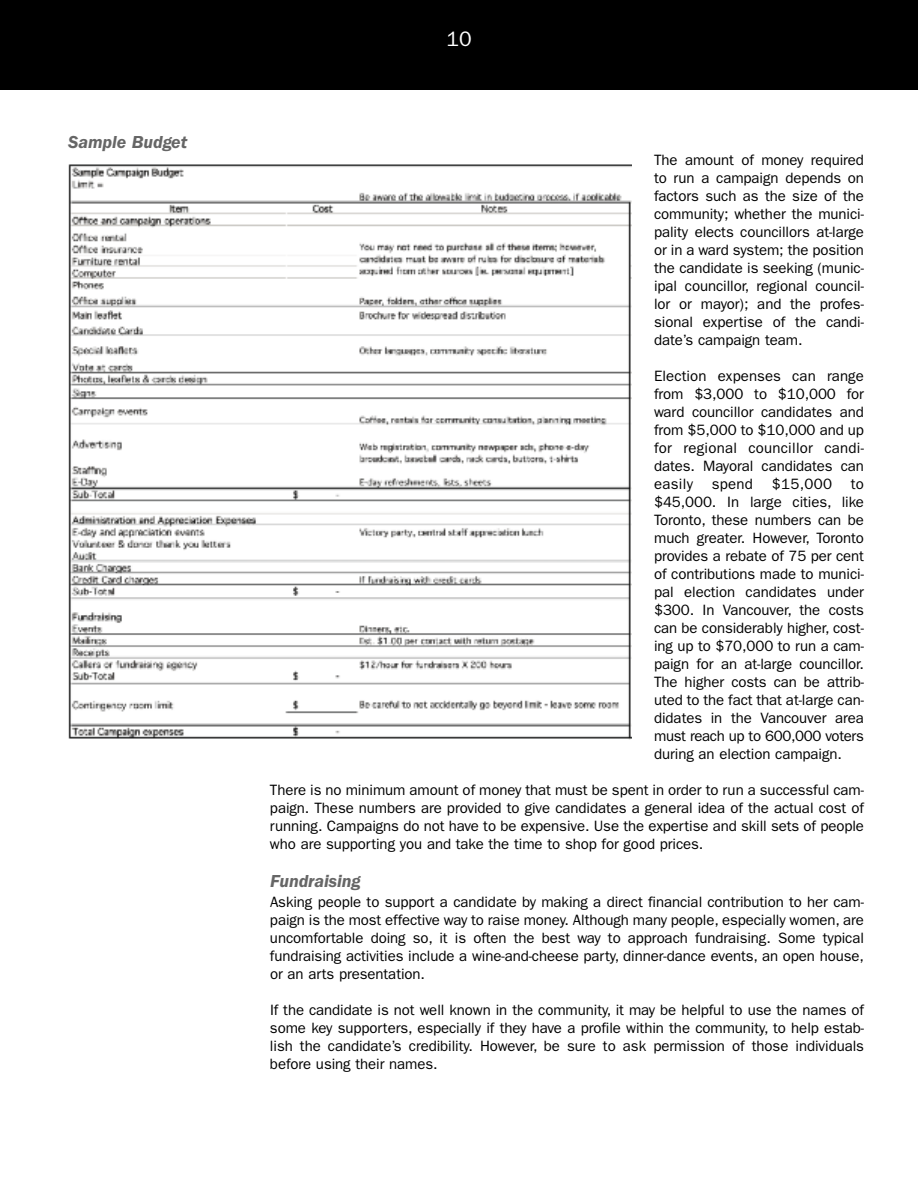
<style>
.page{position:relative;width:918px;height:1188px;background:#fff}
.page>*{position:absolute;margin:0;border:0;box-sizing:border-box;transform-origin:0 0}
.t1{font:21px "Franklin Gothic";color:#fff}
.t2{font:italic 600 18px "Franklin Gothic";letter-spacing:-.005em;color:#666}
.t3{font:15px/18px "Franklin Gothic";letter-spacing:-.005em;color:#000;text-align:justify}
</style>
<div class="page">
<div style="left:0;top:0;width:918px;height:90px;background:#000"></div>
<img style="left:68px;top:164px;width:563px;height:575px">
<p class="t2" style="left:68px;top:135px;width:120px">Sample Budget</p>
<h1 class="t1" style="left:446px;top:32px;width:27px">10</h1>
<p class="t3" style="left:654px;top:153px;width:211px">The amount of money required to run a campaign depends on factors such as the size of the community; whether the munici&shy;pality elects councillors at-large or in a ward system; the position the candidate is seeking (munic&shy;ipal councillor, regional council&shy;lor or mayor); and the profes&shy;sional expertise of the candi&shy;date’s campaign team.</p>
<p class="t3" style="left:654px;top:369px;width:211px">Election expenses can range from $3,000 to $10,000 for ward councillor candidates and from $5,000 to $10,000 and up for regional councillor candi&shy;dates. Mayoral candidates can easily</p>
<p class="t3" style="left:712px;top:477px;width:43px">spend</p>
<p class="t3" style="left:772px;top:477px;width:62px">$15,000</p>
<p class="t3" style="left:654px;top:477px;width:211px;text-indent:197px">to $45,000. In large cities, like Toronto, these numbers can be much greater. However, Toronto provides a rebate of 75 per cent of contributions made to munici&shy;pal election candidates under $300. In Vancouver, the costs can be considerably higher, cost&shy;ing up to $70,000 to run a cam&shy;paign for an at-large councillor.<br>The higher costs can be attrib&shy;uted to the fact that at-large can&shy;didates in the Vancouver area must reach up to 600,000 voters during an election campaign.</p>
<p class="t3" style="left:270px;top:783px;width:596px">There is no minimum amount of money that must be spent in order to run a successful cam&shy;paign. These numbers are provided to give candidates a general idea of the actual cost of running. Campaigns do not have to be expensive. Use the expertise and skill sets of people who are supporting you and take the time to shop for good prices.</p>
<p class="t2" style="left:270px;top:875px;width:92px">Fundraising</p>
<p class="t3" style="left:270px;top:894px;width:596px">Asking people to support a candidate by making a direct financial contribution to her cam&shy;paign is the most effective way to raise money. Although many people, especially women, are uncomfortable doing so, it is often the best way to approach fundraising. Some typical fundraising activities include a wine-and-cheese party, dinner-dance events, an open house, or an arts presentation.</p>
<p class="t3" style="left:270px;top:1002px;width:596px">If the candidate is not well known in the community, it may be helpful to use the names of some key supporters, especially if they have a profile within the community, to help estab&shy;lish the candidate’s credibility. However, be sure to ask permission of those individuals before using their names.</p>
</div>
